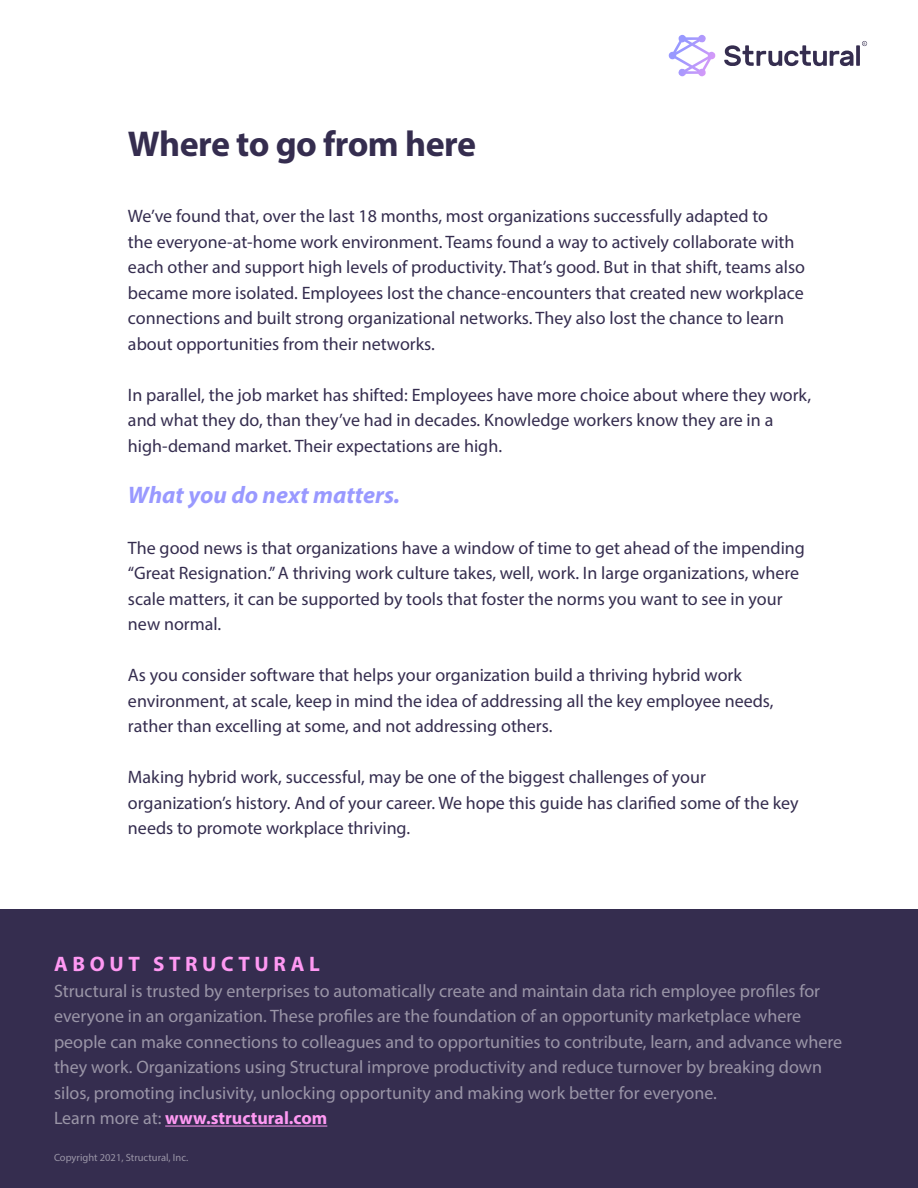
<style>
.page{position:relative;width:918px;height:1188px;background:#fff}
.page>*{position:absolute;margin:0;border:0;box-sizing:border-box;transform-origin:0 0}
.t1{font:700 36px "Myriad Pro";letter-spacing:-.015em;color:#352d4f}
.t2{font:italic 700 24px "Myriad Pro";color:#99f}
.t3{font:700 21px "Myriad Pro";letter-spacing:.22em;color:#ff99f3}
.t4{font:18px/25.5px "Myriad Pro";color:#352d4f}
.t5{font:18px/25.5px "Myriad Pro";color:#9a95a7}
.t6{font:10.5px "Myriad Pro";color:#9a95a7}
.t7{font:3.6px "Myriad Pro";color:#352d4f}
.s1{font-weight:700;color:#ff99f3}
</style>
<div class="page">
<div style="left:0;top:909px;width:918px;height:279px;background:#352d4f"></div>
<hr style="left:165px;top:1126px;width:162px;height:1px;background:#ff99f3">
<svg style="left:668px;top:35px;width:48px;height:41px"></svg>
<svg style="left:724px;top:41px;width:143px;height:25px"></svg>
<h1 class="t1" style="left:128px;top:120px;width:350px">Where to go from here</h1>
<p class="t4" style="left:128px;top:203px;width:679px">We’ve found that, over the last 18 months, most organizations successfully adapted to<br>the everyone-at-home work environment. Teams found a way to actively collaborate with each other and support high levels of productivity. That’s good. But in that shift, teams also became more isolated. Employees lost the chance-encounters that created new workplace connections and built strong organizational networks. They also lost the chance to learn about opportunities from their networks.</p>
<p class="t4" style="left:128px;top:381px;width:685px">In parallel, the job market has shifted: Employees have more choice about where they work, and what they do, than they’ve had in decades. Knowledge workers know they are in a high-demand market. Their expectations are high.</p>
<h2 class="t2" style="left:128px;top:479px;width:274px">What you do next matters.</h2>
<p class="t4" style="left:128px;top:534px;width:678px">The good news is that organizations have a window of time to get ahead of the impending “Great Resignation.” A thriving work culture takes, well, work. In large organizations, where scale matters, it can be supported by tools that foster the norms you want to see in your new normal.</p>
<p class="t4" style="left:128px;top:662px;width:647px">As you consider software that helps your organization build a thriving hybrid work environment, at scale, keep in mind the idea of addressing all the key employee needs, rather than excelling at some, and not addressing others.</p>
<p class="t4" style="left:128px;top:764px;width:672px">Making hybrid work, successful, may be one of the biggest challenges of your organization’s history. And of your career. We hope this guide has clarified some of the key needs to promote workplace thriving.</p>
<p class="t7" style="left:864px;top:41px;width:3px">R</p>
<p class="t3" style="left:54px;top:950px;width:267px">ABOUT STRUCTURAL</p>
<p class="t5" style="left:54px;top:978px;width:790px">Structural is trusted by enterprises to automatically create and maintain data rich employee profiles for everyone in an organization. These profiles are the foundation of an opportunity marketplace where people can make connections to colleagues and to opportunities to contribute, learn, and advance where they work. Organizations using Structural improve productivity and reduce turnover by breaking down silos, promoting inclusivity, unlocking opportunity and making work better for everyone.<br>Learn more at: <span class="s1">www.structural.com</span></p>
<p class="t6" style="left:54px;top:1151px;width:136px">Copyright 2021, Structural, Inc.</p>
</div>
